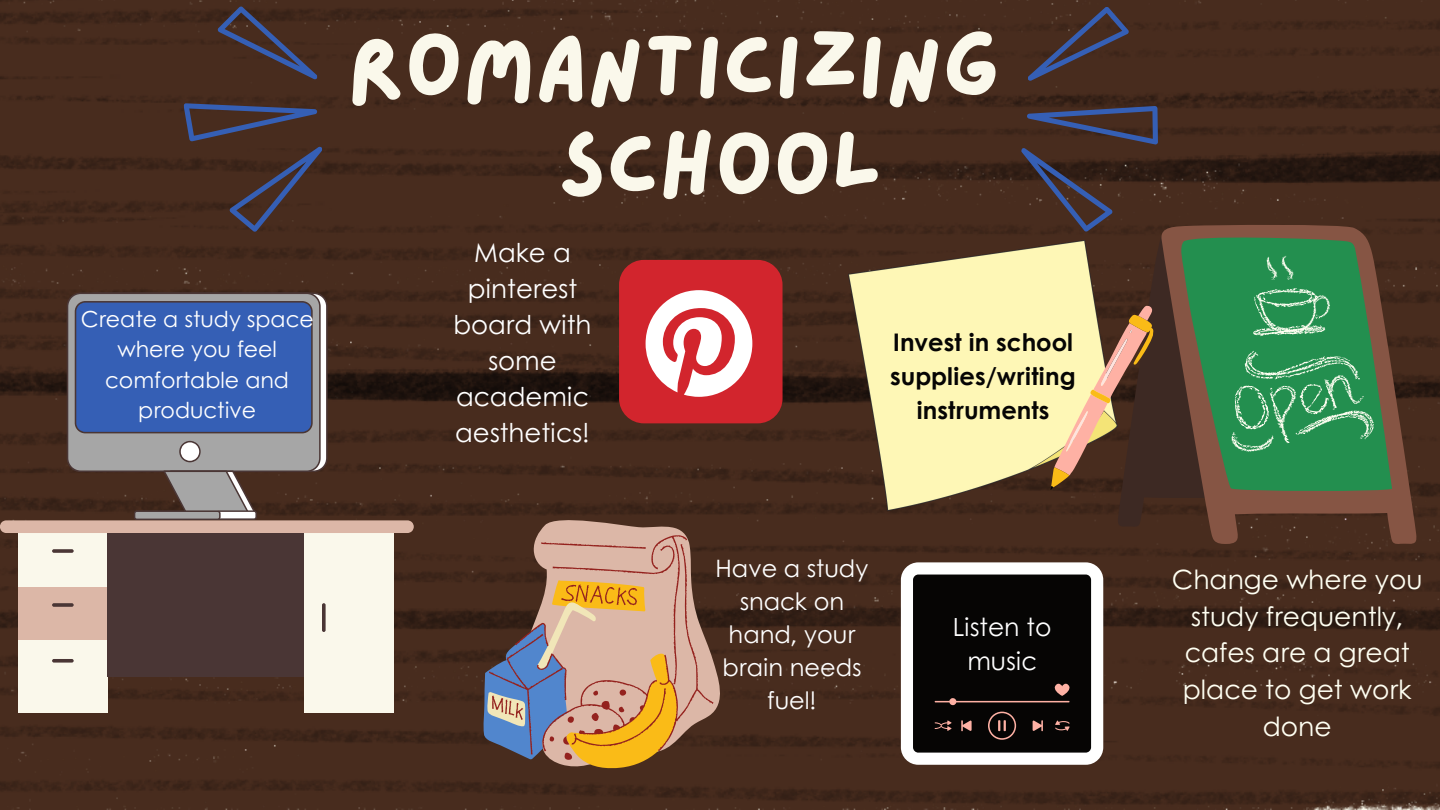
<style>
.page{position:relative;width:1440px;height:810px;background:#fff}
.page>*{position:absolute;margin:0;border:0;box-sizing:border-box;transform-origin:0 0}
.t1{font:89.9px/98.9px "Lazydog";color:#faf8eb}
.t2{font:26.5px/36.8px "Century Gothic";color:#fffff2;text-align:center}
.t3{font:26px/36px "Century Gothic";color:#fff;text-align:center}
.t4{font:25px/34.5px "Century Gothic";color:#fff;text-align:center}
.t5{font:700 24.3px/33.6px "Century Gothic";color:#060504;text-align:center}
.t6{font:24px/33px "Century Gothic";color:#fff;text-align:center}
.t7{font:22.1px/30.6px "Century Gothic";color:#fff;text-align:center}
</style>
<div class="page">
<img style="left:0;top:0;width:1440px;height:810px">
<svg style="left:177px;top:1px;width:150px;height:235px;background:#44302d"></svg>
<svg style="left:1014px;top:0;width:156px;height:238px;background:#432f2c"></svg>
<div style="left:304px;top:533px;width:90px;height:180px;background:#faf8eb"></div>
<div style="left:18px;top:639px;width:90px;height:74px;background:#faf8eb"></div>
<div style="left:18px;top:587px;width:90px;height:52px;background:#dcb7a7"></div>
<div style="left:18px;top:533px;width:90px;height:54px;background:#faf8eb"></div>
<svg style="left:52px;top:549px;width:22px;height:4px"></svg>
<svg style="left:52px;top:603px;width:22px;height:4px"></svg>
<svg style="left:52px;top:659px;width:22px;height:4px"></svg>
<svg style="left:322px;top:603px;width:4px;height:29px"></svg>
<svg style="left:0;top:293px;width:414px;height:240px;background:#58576b"></svg>
<div style="left:108px;top:533px;width:196px;height:144px;background:#4a3635"></div>
<div style="left:1118px;top:223px;width:211px;height:305px;background:#43291e"></div>
<svg style="left:1160px;top:224px;width:257px;height:321px;background:#5b392b"></svg>
<svg style="left:1179px;top:234px;width:214px;height:258px;background:#437145"></svg>
<svg style="left:1230px;top:255px;width:144px;height:197px;background:#3b975e"></svg>
<div style="left:619px;top:260px;width:164px;height:163px;background:#d2252d;border-radius:25px"></div>
<svg style="left:646px;top:290px;width:106px;height:107px"></svg>
<img style="left:848px;top:241px;width:270px;height:270px">
<svg style="left:1050px;top:305px;width:105px;height:185px;background:#a38865"></svg>
<svg style="left:523px;top:520px;width:197px;height:247px;background:#7e5f50"></svg>
<svg style="left:483px;top:580px;width:195px;height:188px;background:#6a5239"></svg>
<svg style="left:489px;top:535px;width:225px;height:225px;background:#ae8e76"></svg>
<div style="left:901px;top:562px;width:202px;height:203px;background:#fff;border-radius:17px"></div>
<div style="left:913px;top:575px;width:178px;height:178px;background:#060504;border-radius:5px"></div>
<svg style="left:935px;top:684px;width:135px;height:56px"></svg>
<h1 class="t7" style="left:81px;top:302px;width:234px">Create a study space where you feel comfortable and productive</h1>
<p class="t1" style="left:558px;top:20px;width:444px;text-indent:-210px">ROMANTICIZING<br>SCHOOL</p>
<h3 class="t3" style="left:453px;top:233px;width:140px">Make a pinterest board with some academic aesthetics!</h3>
<p class="t5" style="left:890px;top:325px;width:187px">Invest in school supplies/writing instruments</p>
<h2 class="t6" style="left:716px;top:551px;width:154px">Have a study snack on hand, your brain needs fuel!</h2>
<p class="t4" style="left:953px;top:608px;width:100px">Listen to music</p>
<p class="t2" style="left:1172px;top:560px;width:252px">Change where you study frequently, cafes are a great place to get work done</p>
</div>
